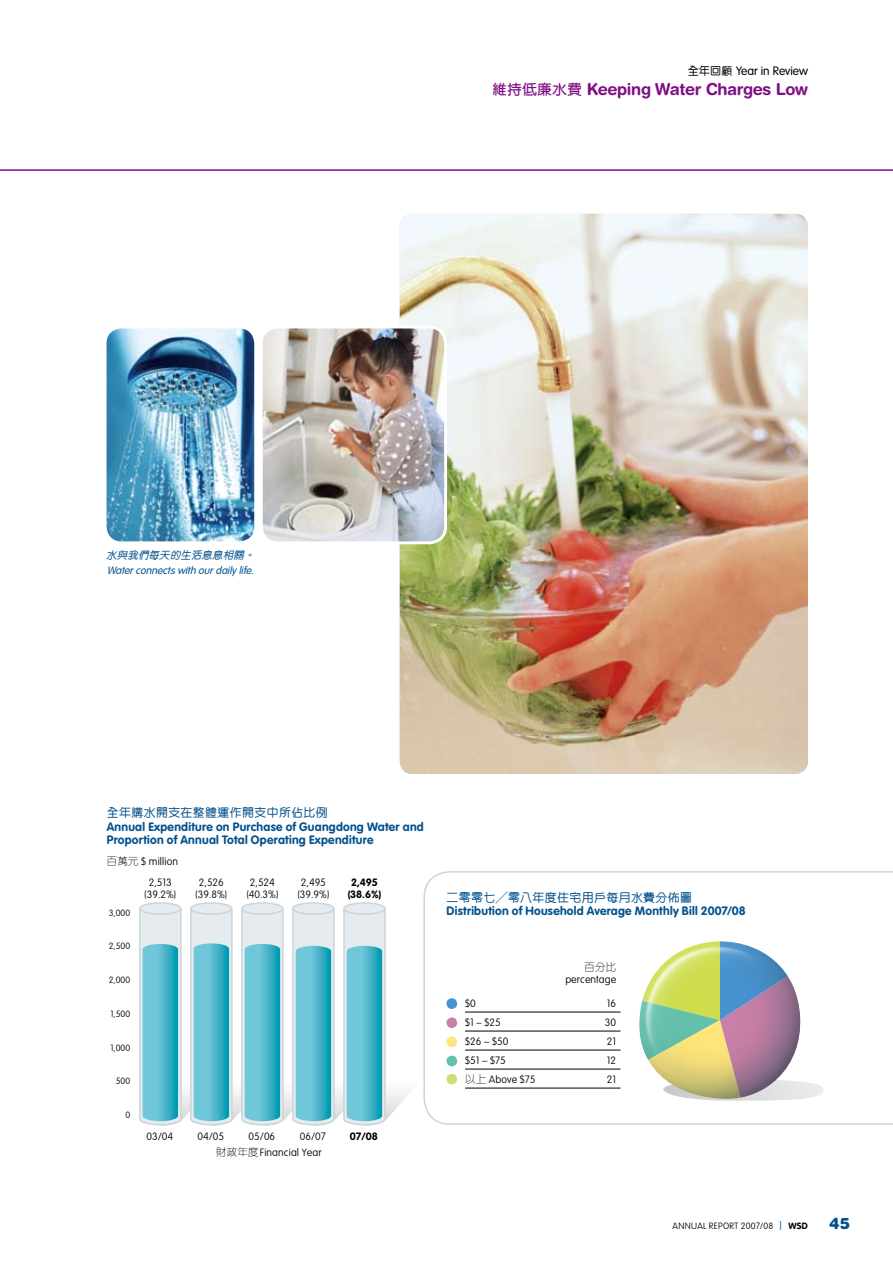
<style>
.page{position:relative;width:893px;height:1263px;background:#fff}
.page>*{position:absolute;margin:0;border:0;box-sizing:border-box;transform-origin:0 0}
.t1{font:700 16.5px "Helvetica Rounded LT Std";letter-spacing:-.025em;color:#7f1084}
.t2{font:900 15.75px "Helvetica Rounded LT Std";color:#00518e}
.t3{font:700 12px/13.5px "VAG Rounded Std";letter-spacing:.02em;color:#00518e}
.t4{font:500 12px "M Yuen HK";letter-spacing:.025em;color:#00518e}
.t5{font:300 12px "VAG Rounded Std";color:#000}
.t6{font:100 10.5px/11.2px "VAG Rounded Std";letter-spacing:.01em;color:#000;text-align:center}
.t7{font:italic 300 10.5px "VAG Rounded Std";color:#00518e}
.t8{font:700 10.5px/11.2px "VAG Rounded Std";color:#000;text-align:center}
.t9{font:italic 500 10.5px "M Yuen HK";color:#00518e}
.t10{font:300 10.5px "M Yuen HK";color:#000}
.t11{font:100 9px "VAG Rounded Std";letter-spacing:.01em;color:#000}
.t12{font:100 9px "VAG Rounded Std";letter-spacing:.035em;color:#000}
.t13{font:700 9px "VAG Rounded Std";color:#000}
.t14{font:800 9px "M Hei HK";color:#00518e}
.s1{font-family:"M Yuen HK";font-weight:500;font-size:11.25px}
.s2{font-family:"M Yuen HK";font-weight:600;font-size:15px}
.s3{font-family:"M Yuen HK";font-weight:300}
</style>
<div class="page">
<hr style="left:0;top:169px;width:893px;height:2px;background:#7f1084">
<img style="left:400px;top:214px;width:408px;height:560px;border-radius:13px">
<img style="left:105px;top:327px;width:150px;height:216px;border-radius:16px">
<div style="left:104px;top:326px;width:153px;height:218px;border:3px solid #fff;border-radius:16px"></div>
<img style="left:261px;top:327px;width:185px;height:216px;border-radius:16px">
<div style="left:260px;top:326px;width:187px;height:218px;border:3px solid #fff;border-radius:16px"></div>
<div style="left:344px;top:903px;width:41px;height:11px;background:#e5ebee;border-radius:50%"></div>
<div style="left:343px;top:902px;width:43px;height:13px;border:2px solid #cad5db;border-radius:50%"></div>
<div style="left:140px;top:903px;width:41px;height:11px;background:#e5ebee;border-radius:50%"></div>
<div style="left:139px;top:902px;width:43px;height:13px;border:2px solid #cad5db;border-radius:50%"></div>
<div style="left:191px;top:903px;width:41px;height:11px;background:#e5ebee;border-radius:50%"></div>
<div style="left:190px;top:902px;width:43px;height:13px;border:2px solid #cad5db;border-radius:50%"></div>
<div style="left:242px;top:903px;width:41px;height:11px;background:#e5ebee;border-radius:50%"></div>
<div style="left:241px;top:902px;width:43px;height:13px;border:2px solid #cad5db;border-radius:50%"></div>
<div style="left:293px;top:903px;width:41px;height:11px;background:#e5ebee;border-radius:50%"></div>
<div style="left:292px;top:902px;width:43px;height:13px;border:2px solid #cad5db;border-radius:50%"></div>
<svg style="left:139px;top:908px;width:271px;height:218px"></svg>
<svg style="left:423px;top:871px;width:470px;height:254px"></svg>
<div style="left:446px;top:1074px;width:11px;height:10px;background:#cddf74;border-radius:50%"></div>
<svg style="left:639px;top:941px;width:189px;height:160px"></svg>
<img style="left:639px;top:941px;width:164px;height:158px">
<p class="t5" style="left:688px;top:63px;width:122px"><span class="s1">全年回顧</span> Year in Review</p>
<h1 class="t1" style="left:492px;top:80px;width:317px"><span class="s2">維持低廉水費</span> Keeping Water Charges Low</h1>
<p class="t9" style="left:106px;top:548px;width:153px">水與我們每天的生活息息相關。</p>
<p class="t7" style="left:107px;top:564px;width:151px">Waterconnectswith ourdailylife.</p>
<p class="t4" style="left:107px;top:804px;width:223px">全年購水開支在整體運作開支中所佔比例</p>
<p class="t3" style="left:107px;top:820px;width:318px">Annual Expenditure on Purchase of Guangdong Water and<br>Proportion of Annual Total Operating Expenditure</p>
<p class="t6" style="left:107px;top:856px;width:73px"><span class="s3">百萬元</span> $ million</p>
<p class="t11" style="left:109px;top:907px;width:23px">3,000</p>
<p class="t11" style="left:109px;top:941px;width:23px">2,500</p>
<p class="t11" style="left:109px;top:975px;width:23px">2,000</p>
<p class="t11" style="left:110px;top:1008px;width:21px">1,500</p>
<p class="t11" style="left:110px;top:1042px;width:21px">1,000</p>
<p class="t11" style="left:116px;top:1076px;width:16px">500</p>
<p class="t11" style="left:125px;top:1110px;width:6px">0</p>
<p class="t6" style="left:145px;top:877px;width:33px">2,513 (39.2%)</p>
<p class="t6" style="left:196px;top:877px;width:33px">2,526 (39.8%)</p>
<p class="t6" style="left:247px;top:877px;width:33px">2,524 (40.3%)</p>
<p class="t6" style="left:298px;top:877px;width:33px">2,495 (39.9%)</p>
<p class="t8" style="left:348px;top:877px;width:35px">2,495 (38.6%)</p>
<p class="t6" style="left:146px;top:1131px;width:28px">03/04</p>
<p class="t6" style="left:197px;top:1131px;width:28px">04/05</p>
<p class="t6" style="left:248px;top:1131px;width:28px">05/06</p>
<p class="t6" style="left:300px;top:1131px;width:28px">06/07</p>
<p class="t8" style="left:350px;top:1131px;width:30px">07/08</p>
<p class="t6" style="left:216px;top:1147px;width:107px"><span class="s3">財政年度</span>Financial Year</p>
<p class="t4" style="left:446px;top:889px;width:247px">二零零七╱零八年度住宅用戶每月水費分佈圖</p>
<p class="t3" style="left:446px;top:905px;width:301px">Distribution of Household Average Monthly Bill 2007/08</p>
<p class="t10" style="left:585px;top:960px;width:33px">百分比</p>
<p class="t6" style="left:565px;top:974px;width:52px">percentage</p>
<p class="t6" style="left:465px;top:997px;width:12px">$0</p>
<p class="t6" style="left:607px;top:997px;width:11px">16</p>
<p class="t6" style="left:465px;top:1016px;width:37px">$1 – $25</p>
<p class="t6" style="left:605px;top:1016px;width:13px">30</p>
<p class="t6" style="left:465px;top:1035px;width:45px">$26 – $50</p>
<p class="t6" style="left:607px;top:1035px;width:11px">21</p>
<p class="t6" style="left:465px;top:1054px;width:42px">$51 – $75</p>
<p class="t6" style="left:607px;top:1054px;width:11px">12</p>
<p class="t6" style="left:465px;top:1073px;width:72px"><span class="s3">以上</span> Above $75</p>
<p class="t6" style="left:607px;top:1073px;width:11px">21</p>
<p class="t12" style="left:673px;top:1220px;width:102px">ANNUAL REPORT 2007/08</p>
<p class="t14" style="left:775px;top:1230px;width:11px;rotate:-90deg">–</p>
<p class="t13" style="left:788px;top:1220px;width:21px">WSD</p>
<h2 class="t2" style="left:829px;top:1213px;width:23px">45</h2>
</div>
